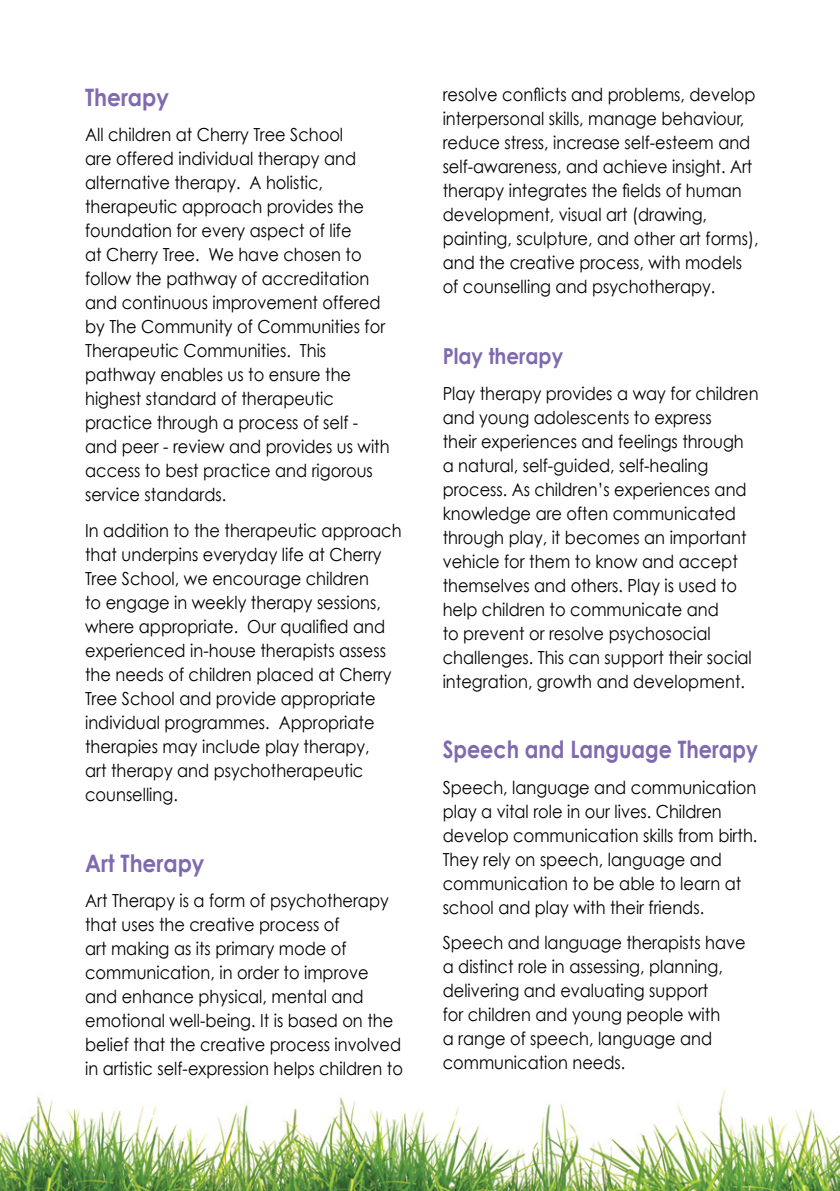
<style>
.page{position:relative;width:840px;height:1191px;background:#fff}
.page>*{position:absolute;margin:0;border:0;box-sizing:border-box;transform-origin:0 0}
.t1{font:700 24px "Century Gothic";color:#806aaf;scale:.86 1}
.t2{font:700 24px "Century Gothic";color:#806aaf;scale:.9 1}
.t3{font:700 22px "Century Gothic";color:#806aaf;scale:.9 1}
.t4{font:18px/24px "Century Gothic";color:#000;scale:.9 1}
</style>
<div class="page">
<img style="left:0;top:1089px;width:839px;height:102px">
<h1 class="t2" style="left:85px;top:82px;width:95px">Therapy</h1>
<p class="t4" style="left:85px;top:122px;width:340px">All children at Cherry Tree School<br>are offered individual therapy and alternative therapy. A holistic, therapeutic approach provides the foundation for every aspect of life<br>at Cherry Tree. We have chosen to follow the pathway of accreditation and continuous improvement offered by The Community of Communities for Therapeutic Communities. This pathway enables us to ensure the highest standard of therapeutic practice through a process of self - and peer - review and provides us with access to best practice and rigorous service standards.</p>
<p class="t4" style="left:85px;top:518px;width:353px">In addition to the therapeutic approach that underpins everyday life at Cherry Tree School, we encourage children<br>to engage in weekly therapy sessions, where appropriate. Our qualified and experienced in-house therapists assess the needs of children placed at Cherry Tree School and provide appropriate individual programmes. Appropriate therapies may include play therapy,<br>art therapy and psychotherapeutic counselling.</p>
<h1 class="t2" style="left:85px;top:847px;width:134px">Art Therapy</h1>
<p class="t4" style="left:85px;top:888px;width:354px">Art Therapy is a form of psychotherapy that uses the creative process of<br>art making as its primary mode of communication, in order to improve and enhance physical, mental and emotional well-being. It is based on the belief that the creative process involved in artistic self-expression helps children to</p>
<p class="t4" style="left:442px;top:83px;width:352px">resolve conflicts and problems, develop interpersonal skills, manage behaviour, reduce stress, increase self-esteem and self-awareness, and achieve insight. Art therapy integrates the fields of human development, visual art (drawing, painting, sculpture, and other art forms), and the creative process, with models of counselling and psychotherapy.</p>
<p class="t3" style="left:442px;top:342px;width:135px">Play therapy</p>
<p class="t4" style="left:442px;top:381px;width:352px">Play therapy provides a way for children and young adolescents to express<br>their experiences and feelings through a natural, self-guided, self-healing process. As children’s experiences and knowledge are often communicated through play, it becomes an important vehicle for them to know and accept themselves and others. Play is used to help children to communicate and<br>to prevent or resolve psychosocial challenges. This can support their social integration, growth and development.</p>
<h1 class="t1" style="left:442px;top:734px;width:368px">Speech and Language Therapy</h1>
<p class="t4" style="left:442px;top:775px;width:351px">Speech, language and communication play a vital role in our lives. Children develop communication skills from birth.<br>They rely on speech, language and communication to be able to learn at school and play with their friends.</p>
<p class="t4" style="left:442px;top:930px;width:338px">Speech and language therapists have a distinct role in assessing, planning, delivering and evaluating support<br>for children and young people with<br>a range of speech, language and communication needs.</p>
</div>
